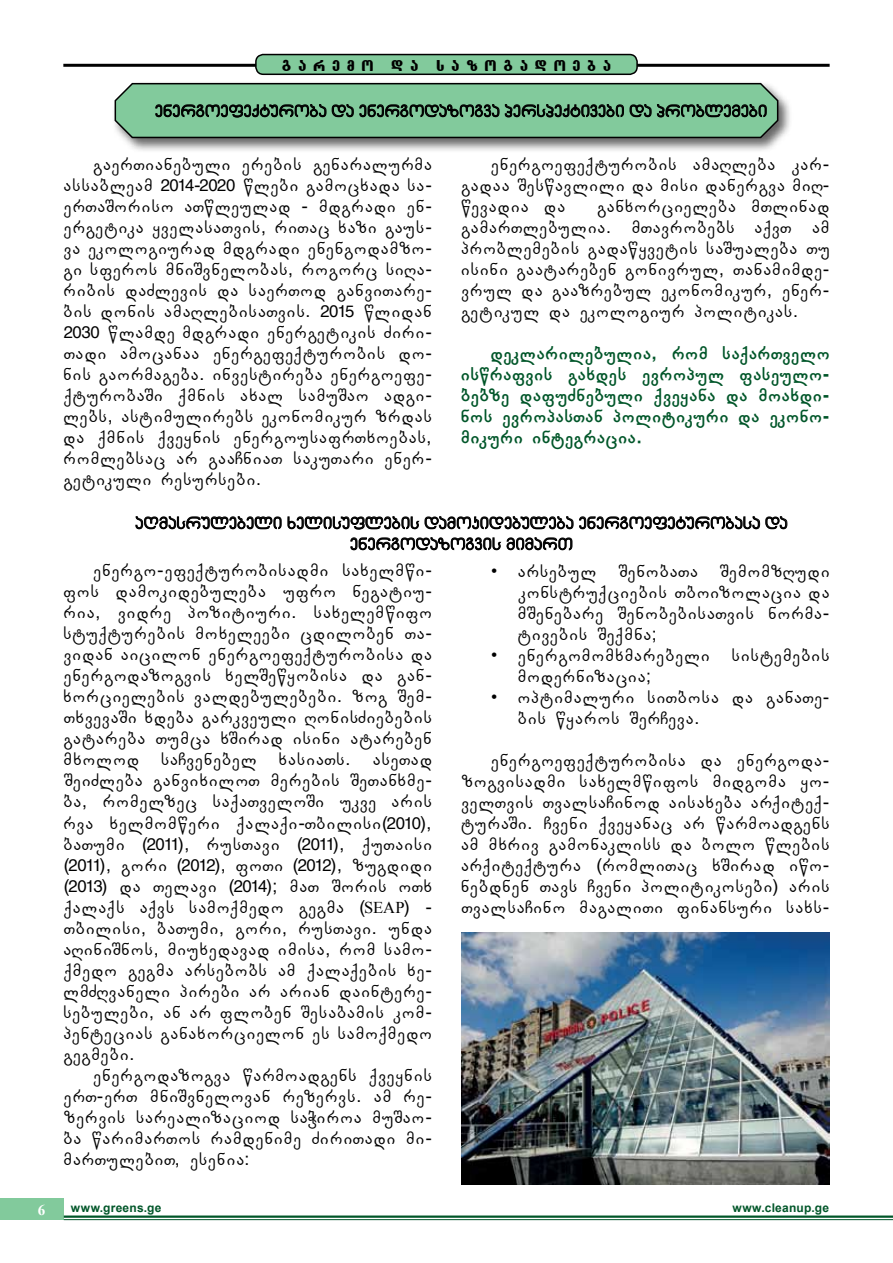
<style>
.page{position:relative;width:893px;height:1263px;background:#fff}
.page>*{position:absolute;margin:0;border:0;box-sizing:border-box;transform-origin:0 0}
.t1{font:18px "Geo Grotesk";letter-spacing:.4em;color:#000}
.t2{font:500 16.5px/21px "Parla";letter-spacing:.105em;color:#000;text-align:justify}
.t3{font:700 16.5px/21px "Parlamu";letter-spacing:.105em;color:#005629;text-align:justify}
.t4{font:16.5px/21px "Avaza Mtavruli";letter-spacing:.01em;color:#000;text-align:center}
.t5{font:500 16.5px "Parla";letter-spacing:.085em;color:#000}
.t6{font:700 15px "Times New Roman";color:#fff}
.t7{font:700 12px "Arial";letter-spacing:.02em;color:#005629}
.s1{font-family:"Times New Roman";font-weight:400}
</style>
<div class="page">
<div style="left:1px;top:1199px;width:63px;height:21px;background:#82ca9c"></div>
<hr style="left:64px;top:1215px;width:829px;height:3px;background:#005629">
<hr style="left:64px;top:1219px;width:829px;height:1px;background:#005629">
<hr style="left:63px;top:64px;width:767px;height:3px;background:#000">
<div style="left:256px;top:55px;width:381px;height:19px;background:#82ca9c;border-radius:8px"></div>
<div style="left:255px;top:54px;width:383px;height:21px;border:2px solid #000;border-radius:8px"></div>
<div style="left:112px;top:80px;width:681px;height:73px;background:#000;opacity:.6"></div>
<svg style="left:114px;top:82px;width:665px;height:57px;background:#72ad87"></svg>
<svg style="left:135px;top:516px;width:653px;height:14px"></svg>
<svg style="left:350px;top:537px;width:223px;height:14px"></svg>
<img style="left:461px;top:932px;width:368px;height:252px">
<p class="t1" style="left:282px;top:57px;width:330px">GAREMO DA SAZOGADOEBA</p>
<p class="t4" style="left:155px;top:101px;width:614px">ENERGOEFEQTUROBA DA ENERGODAZOGVA PERSPEQTIVEBI DA PROBLEMEBI</p>
<p class="t2" style="left:64px;top:155px;width:369px;text-indent:30px">GAERTIANEBULI EREBIS GENARALURMA ASSABLEAM 2014-2020 WLEBI GAMOCXADA SA-ERTASORISO ATWLEULAD - MDGRADI EN-ERGETIKA YVELASATVIS, RITAC XAZI GAUS-VA EKOLOGIURAD MDGRADI ENENGODAMZO-GI SFEROS MNISVNELOBAS, ROGORC SIRA-RIBIS DAZLEVIS DA SAERTOD GANVITARE-BIS DONIS AMARLEBISATVIS. 2015 WLIDAN 2030 WLAMDE MDGRADI ENERGETIKIS ZIRI-TADI AMOCANAA ENERGEFEQTUROBIS DO-NIS GAORMAGEBA. INVESTIREBA ENERGOEFE-QTUROBASI QMNIS AXAL SAMUSAO ADGI-LEBS, ASTIMULIREBS EKONOMIKUR ZRDAS DA QMNIS QVEYNIS ENERGOUSAFRTXOEBAS, ROMLEBSAC AR GAACNIAT SAKUTARI ENER-GETIKULI RESURSEBI.</p>
<p class="t2" style="left:461px;top:155px;width:369px;text-indent:30px">ENERGOEFEQTUROBIS AMARLEBA KAR-GADAA SESWAVLILI DA MISI DANERGVA MIR-WEVADIA DA</p>
<p class="t2" style="left:461px;top:197px;width:369px;text-indent:136px">GANXORCIELEBA MTLINAD<br>GAMARTLEBULIA.</p>
<p class="t2" style="left:632px;top:218px;width:104px">MTAVROBEBS</p>
<p class="t2" style="left:755px;top:218px;width:38px">AQVT</p>
<p class="t2" style="left:461px;top:218px;width:369px;text-indent:351px">AM PROBLEMEBIS GADAWYVETIS SASUALEBA TU ISINI GAATAREBEN GONIVRUL, TANAMIMDE-VRUL DA GAAZREBUL EKONOMIKUR, ENER-GETIKUL DA EKOLOGIUR POLITIKAS.</p>
<p class="t3" style="left:461px;top:344px;width:369px;text-indent:30px">DEKLARILEBULIA, ROM SAQARTVELO ISWRAFVIS GAXDES EVROPUL FASEULO-BEBZE DAFUZNEBULI QVEYANA DA MOAXDI-NOS EVROPASTAN POLITIKURI DA EKONO-MIKURI INTEGRACIA.</p>
<p class="t4" style="left:135px;top:513px;width:653px">ARMASRULEBELI XELISUFLEBIS DAMOKIDEBULEBA ENERGOEFETUROBASA DA<br>ENERGODAZOGVIS MIMART</p>
<p class="t2" style="left:64px;top:561px;width:369px;text-indent:30px">ENERGO-EFEQTUROBISADMI SAXELMWI-FOS DAMOKIDEBULEBA UFRO NEGATIU-RIA, VIDRE POZITIURI. SAXELEMWIFO STUQTUREBIS MOXELEEBI CDILOBEN TA-VIDAN AICILON ENERGOEFEQTUROBISA DA ENERGODAZOGVIS XELSEWYOBISA DA GAN-XORCIELEBIS VALDEBULEBEBI. ZOG SEM-TXVEVASI XDEBA GARKVEULI RONISZIEBEBIS GATAREBA TUMCA XSIRAD ISINI ATAREBEN MXOLOD</p>
<p class="t2" style="left:491px;top:561px;width:106px">• ARSEBUL</p>
<p class="t2" style="left:618px;top:561px;width:81px">SENOBATA</p>
<p class="t2" style="left:518px;top:561px;width:313px;text-indent:202px">SEMOMZRUDI KONSTRUQCIEBIS TBOIZOLACIA DA MSENEBARE SENOBEBISATVIS NORMA-TIVEBIS SEQMNA;</p>
<p class="t2" style="left:491px;top:645px;width:220px">• ENERGOMOMXMAREBELI</p>
<p class="t2" style="left:732px;top:645px;width:98px">SISTEMEBIS</p>
<p class="t2" style="left:518px;top:666px;width:134px">MODERNIZACIA;</p>
<p class="t2" style="left:518px;top:687px;width:313px;text-indent:-27px">• OPTIMALURI SITBOSA DA GANATE-<br>BIS WYAROS SERCEVA.</p>
<p class="t2" style="left:461px;top:750px;width:369px;text-indent:30px">ENERGOEFEQTUROBISA DA ENERGODA-ZOGVISADMI SAXELMWIFOS MIDGOMA YO-VELTVIS TVALSACINOD AISAXEBA ARQITEQ-TURASI. CVENI QVEYANAC AR WARMOADGENS AM MXRIV GAMONAKLISS DA BOLO WLEBIS ARQITEQTURA (ROMLITAC XSIRAD IWO-NEBDNEN TAVS CVENI POLITIKOSEBI) ARIS TVALSACINO MAGALITI FINANSURI SAXS-</p>
<p class="t5" style="left:161px;top:750px;width:97px">SACVENEBEL</p>
<p class="t2" style="left:279px;top:750px;width:73px">XASIATS.</p>
<p class="t2" style="left:64px;top:750px;width:369px;text-indent:309px">ASETAD SEIZLEBA GANVIXILOT MEREBIS SETANXME-BA, ROMELZEC SAQATVELOSI UKVE ARIS RVA XELMOMWERI QALAQI-TBILISI(2010), BATUMI (2011), RUSTAVI (2011), QUTAISI (2011), GORI (2012), FOTI (2012), ZUGDIDI (2013) DA TELAVI (2014); MAT SORIS OTX QALAQS AQVS SAMOQMEDO GEGMA (<span class="s1">SEAP</span>) - TBILISI, BATUMI, GORI, RUSTAVI. UNDA ARINISNOS, MIUXEDAVAD IMISA, ROM SAMO-QMEDO GEGMA ARSEBOBS AM QALAQEBIS XE-LMZRVANELI PIREBI AR ARIAN DAINTERE-SEBULEBI, AN AR FLOBEN SESABAMIS KOM-PENTECIAS GANAXORCIELON ES SAMOQMEDO GEGMEBI.</p>
<p class="t2" style="left:64px;top:1065px;width:369px;text-indent:30px">ENERGODAZOGVA WARMOADGENS QVEYNIS ERT-ERT MNISVNELOVAN REZERVS. AM RE-ZERVIS SAREALIZACIOD SAWIROA MUSAO-BA WARIMARTOS RAMDENIME ZIRITADI MI-MARTULEBIT, ESENIA:</p>
<p class="t6" style="left:38px;top:1199px;width:9px">6</p>
<p class="t7" style="left:71px;top:1200px;width:92px">www.greens.ge</p>
<p class="t7" style="left:732px;top:1200px;width:98px">www.cleanup.ge</p>
</div>
